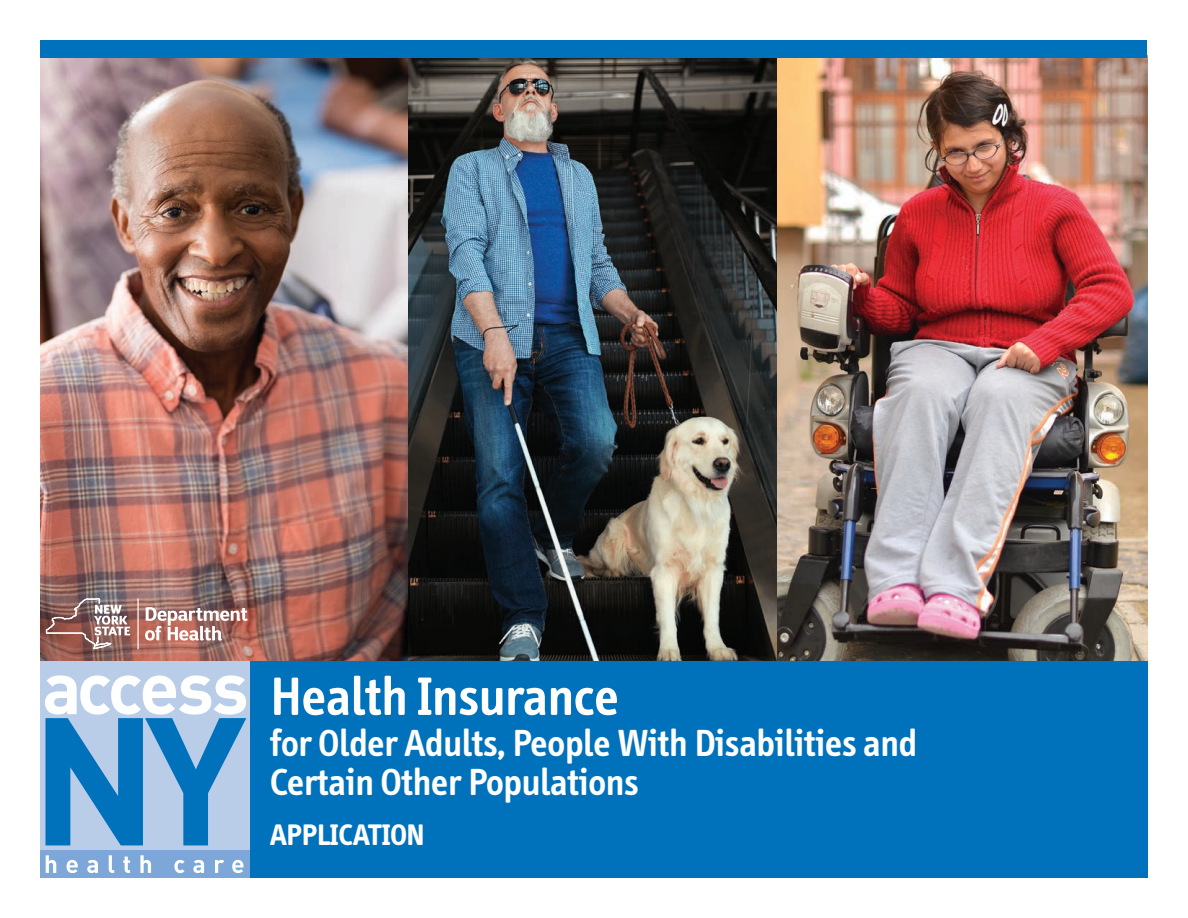
<style>
.page{position:relative;width:1188px;height:918px;background:#fff}
.page>*{position:absolute;margin:0;border:0;box-sizing:border-box;transform-origin:0 0}
.Body_copy{font:600 55.2px "Info";color:#fff}
.Body_copy-2{font:600 38.7px/38.7px "Info";color:#fff}
.Body_copy-3{font:700 30.45px "Info";color:#fff}
</style>
<div class="page">
<img style="left:40px;top:58px;width:369px;height:604px">
<img style="left:409px;top:58px;width:368px;height:604px">
<img style="left:777px;top:58px;width:371px;height:604px">
<div style="left:248px;top:662px;width:900px;height:216px;background:#0072bc"></div>
<div style="left:40px;top:662px;width:210px;height:188px;background:#b9cde9"></div>
<div style="left:40px;top:850px;width:210px;height:28px;background:#7ca7d8"></div>
<svg style="left:45px;top:675px;width:201px;height:170px"></svg>
<svg style="left:46px;top:855px;width:10px;height:18px"></svg>
<svg style="left:67px;top:860px;width:11px;height:13px"></svg>
<svg style="left:87px;top:860px;width:11px;height:13px"></svg>
<svg style="left:109px;top:855px;width:5px;height:18px"></svg>
<svg style="left:123px;top:857px;width:7px;height:16px"></svg>
<svg style="left:140px;top:855px;width:11px;height:18px"></svg>
<svg style="left:174px;top:860px;width:11px;height:13px"></svg>
<svg style="left:193px;top:860px;width:11px;height:13px"></svg>
<svg style="left:215px;top:860px;width:9px;height:13px"></svg>
<svg style="left:232px;top:860px;width:11px;height:13px"></svg>
<svg style="left:145px;top:607px;width:103px;height:34px"></svg>
<hr style="left:137px;top:598px;width:2px;height:51px;background:#fff">
<svg style="left:46px;top:598px;width:84px;height:51px;background:#9a7873"></svg>
<div style="left:40px;top:40px;width:1108px;height:18px;background:#0072bc"></div>
<p class="Body_copy" style="left:270px;top:665px;width:350px">Health Insurance</p>
<p class="Body_copy-2" style="left:270px;top:724px;width:649px">for Older Adults, People With Disabilities and<br>Certain Other Populations</p>
<p class="Body_copy-3" style="left:270px;top:818px;width:156px">APPLICATION</p>
</div>
